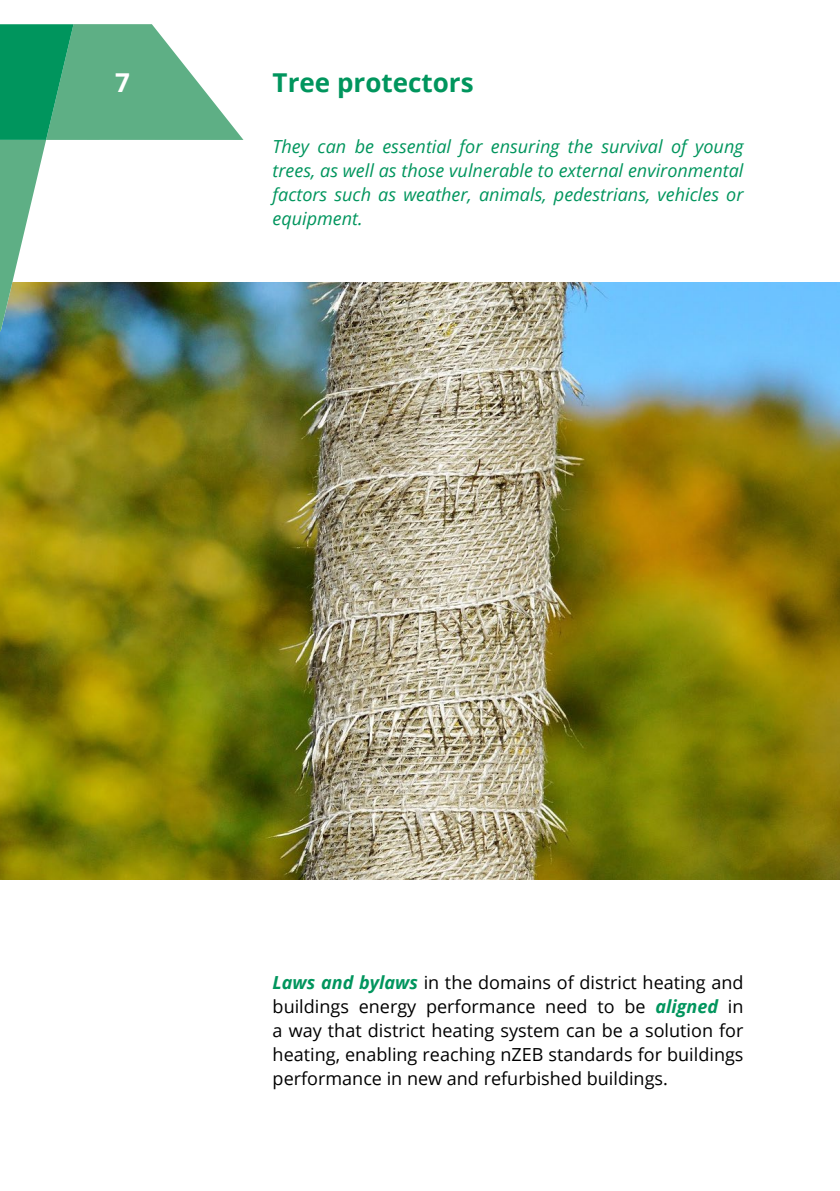
<style>
.page{position:relative;width:840px;height:1191px;background:#fff}
.page>*{position:absolute;margin:0;border:0;box-sizing:border-box;transform-origin:0 0}
.t1{font:700 26px "Open Sans";color:#00955d}
.t2{font:700 26px "Open Sans";color:#fff}
.t3{font:18px/24px "Open Sans";color:#000;text-align:justify}
.t4{font:italic 18px/24px "Open Sans";color:#00955d;text-align:justify}
.s1{font-weight:700;font-style:italic;color:#00955d}
</style>
<div class="page">
<img style="left:0;top:282px;width:839px;height:597px">
<svg style="left:0;top:24px;width:243px;height:307px"></svg>
<h1 class="t2" style="left:115px;top:64px;width:16px">7</h1>
<h1 class="t1" style="left:272px;top:64px;width:202px">Tree protectors</h1>
<p class="t4" style="left:272px;top:134px;width:472px">They can be essential for ensuring the survival of young trees, as well as those vulnerable to external environmental factors such as weather, animals, pedestrians, vehicles or equipment.</p>
<p class="t3" style="left:272px;top:970px;width:472px"><span class="s1">Laws and bylaws</span> in the domains of district heating and buildings energy performance need to be <span class="s1">aligned</span> in a way that district heating system can be a solution for heating, enabling reaching nZEB standards for buildings performance in new and refurbished buildings.</p>
</div>
